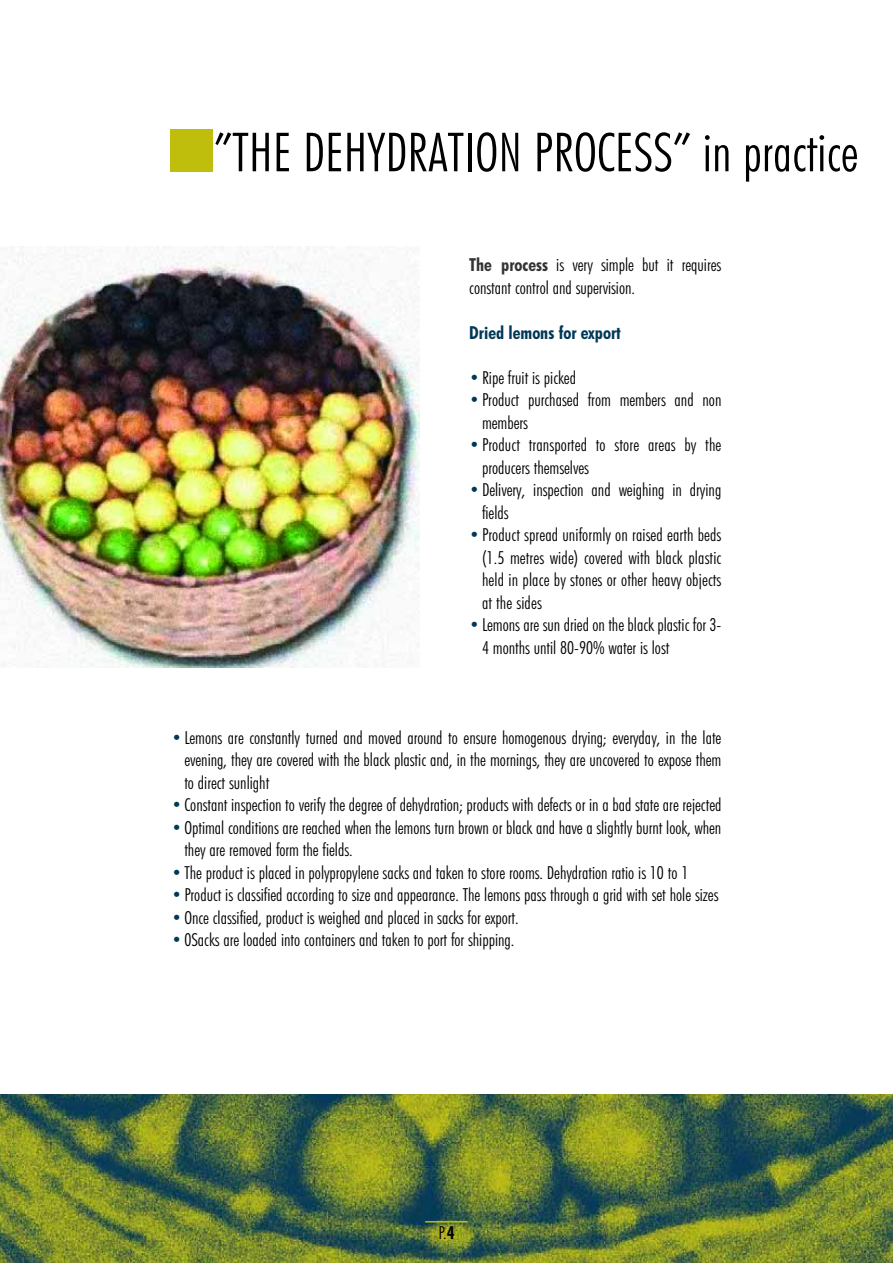
<style>
.page{position:relative;width:893px;height:1263px;background:#fff}
.page>*{position:absolute;margin:0;border:0;box-sizing:border-box;transform-origin:0 0}
.t1{font:300 condensed 54px "Futura BT";color:#000}
.t2{font:300 condensed 18px/22.5px "Futura BT";color:#000}
.t3{font:700 condensed 18px "Futura BT";color:#003857}
.s1{font-weight:700;color:#333}
.s2{color:#003857}
.s3{font-weight:700}
</style>
<div class="page">
<div style="left:170px;top:129px;width:43px;height:42px;background:#c0be0d"></div>
<img style="left:0;top:1094px;width:893px;height:169px">
<hr style="left:425px;top:1221px;width:43px;height:1px;background:#c0be0d">
<img style="left:0;top:246px;width:419px;height:421px">
<h1 class="t1" style="left:214px;top:129px;width:646px">”THE DEHYDRATION PROCESS” in practice</h1>
<p class="t2" style="left:469px;top:255px;width:254px"><span class="s1">The process</span> is very simple but it requires constant control and supervision.</p>
<p class="t3" style="left:469px;top:325px;width:153px">Dried lemons for export</p>
<p class="t2" style="left:469px;top:367px;width:108px"><span class="s2">•</span>Ripe fruit is picked</p>
<p class="t2" style="left:482px;top:390px;width:241px;text-indent:-13px"><span class="s2">•</span>Product purchased from members and non members</p>
<p class="t2" style="left:482px;top:435px;width:241px;text-indent:-13px"><span class="s2">•</span>Product transported to store areas by the producers themselves</p>
<p class="t2" style="left:482px;top:480px;width:241px;text-indent:-13px"><span class="s2">•</span>Delivery, inspection and weighing in drying fields</p>
<p class="t2" style="left:482px;top:525px;width:241px;text-align:justify;text-indent:-13px"><span class="s2">•</span>Product spread uniformly on raised earth beds (1.5 metres wide) covered with black plastic held in place by stones or other heavy objects at the sides</p>
<p class="t2" style="left:482px;top:615px;width:241px;text-indent:-13px"><span class="s2">•</span>Lemons are sun dried on the black plastic for 3-<br>4 months until 80-90% water is lost</p>
<p class="t2" style="left:184px;top:727px;width:539px;text-align:justify;text-indent:-13px"><span class="s2">•</span>Lemons are constantly turned and moved around to ensure homogenous drying; everyday, in the late evening, they are covered with the black plastic and, in the mornings, they are uncovered to expose them to direct sunlight</p>
<p class="t2" style="left:172px;top:795px;width:551px"><span class="s2">•</span>Constant inspection to verify the degree of dehydration; products with defects or in a bad state are rejected</p>
<p class="t2" style="left:184px;top:817px;width:538px;text-indent:-13px"><span class="s2">•</span>Optimal conditions are reached when the lemons turn brown or black and have a slightly burnt look, when they are removed form the fields.</p>
<p class="t2" style="left:172px;top:862px;width:518px"><span class="s2">•</span>The product is placed in polypropylene sacks and taken to store rooms. Dehydration ratio is 10 to 1</p>
<p class="t2" style="left:172px;top:885px;width:548px"><span class="s2">•</span>Product is classified according to size and appearance. The lemons pass through a grid with set hole sizes</p>
<p class="t2" style="left:172px;top:907px;width:349px"><span class="s2">•</span>Once classified, product is weighed and placed in sacks for export.</p>
<p class="t2" style="left:172px;top:930px;width:344px"><span class="s2">•</span>0Sacks are loaded into containers and taken to port for shipping.</p>
<p class="t2" style="left:438px;top:1222px;width:18px">P.<span class="s3">4</span></p>
</div>
